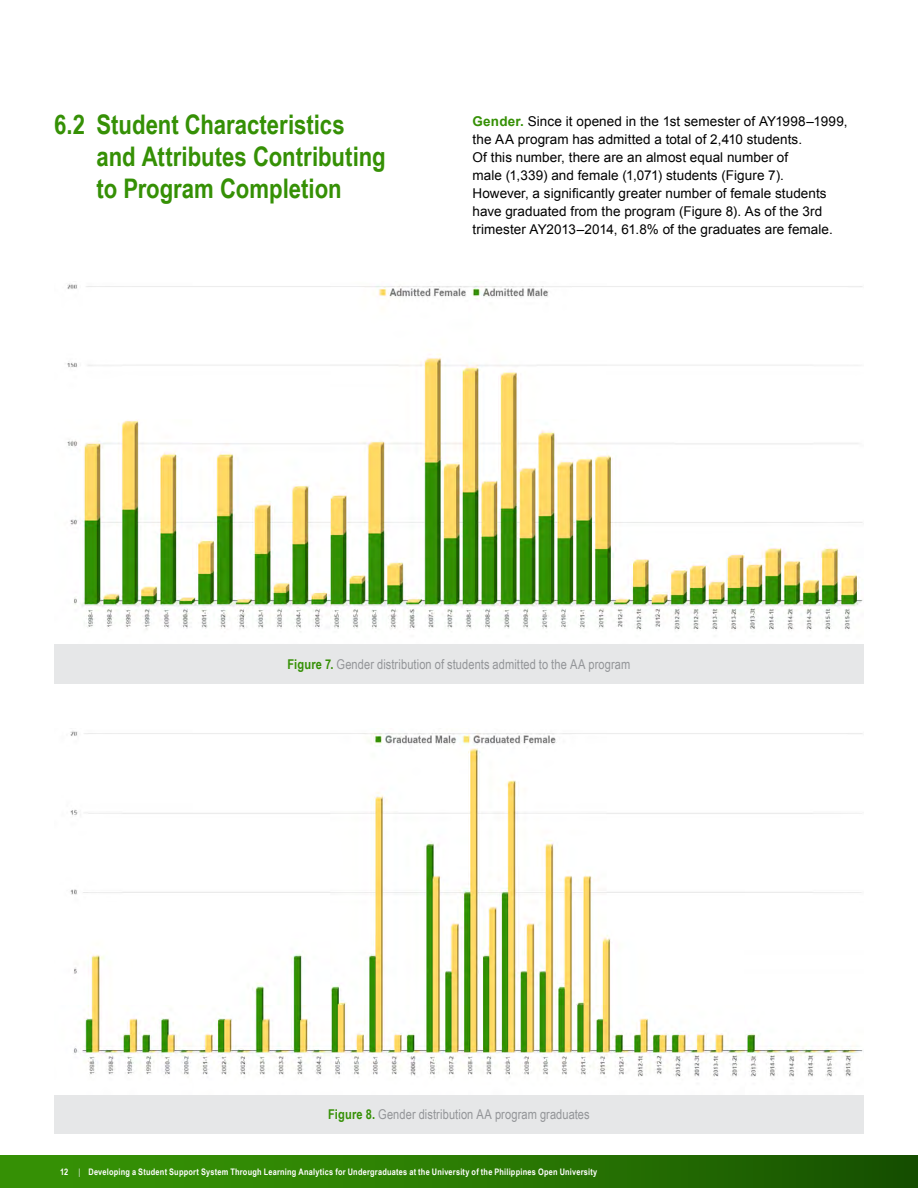
<style>
.page{position:relative;width:918px;height:1188px;background:#fff}
.page>*{position:absolute;margin:0;border:0;box-sizing:border-box;transform-origin:0 0}
.t1{font:700 27px/32.4px "Arial Narrow";color:#359005}
.t2{font:13.5px/18px "Arial";letter-spacing:.005em;color:#000}
.t3{font:13.5px "Arial Narrow";letter-spacing:.005em;color:#939598}
.t4{font:700 9px "Arial Narrow";letter-spacing:.025em;color:#fff}
.s1{font-weight:700;color:#359005}
.s2{font-weight:400;color:#eaf0ef}
</style>
<div class="page">
<div style="left:0;top:1156px;width:918px;height:32px;background:linear-gradient(to right,#3a9a06,#195501)"></div>
<hr style="left:917px;top:1156px;width:1px;height:32px;background:#144d00">
<img style="left:67px;top:284px;width:796px;height:348px">
<div style="left:54px;top:644px;width:810px;height:40px;background:#e6e7e8"></div>
<div style="left:54px;top:1094px;width:810px;height:40px;background:#e6e7e8"></div>
<img style="left:70px;top:731px;width:793px;height:347px">
<h1 class="t1" style="left:97px;top:107px;width:291px;text-indent:-43px">6.2 Student Characteristics and Attributes Contributing to Program Completion</h1>
<p class="t2" style="left:472px;top:112px;width:377px"><span class="s1">Gender.</span> Since it opened in the 1st semester of AY1998–1999, the AA program has admitted a total of 2,410 students.<br>Of this number, there are an almost equal number of<br>male (1,339) and female (1,071) students (Figure 7).<br>However, a significantly greater number of female students have graduated from the program (Figure 8). As of the 3rd trimester AY2013–2014, 61.8% of the graduates are female.</p>
<p class="t3" style="left:288px;top:654px;width:344px"><span class="s1">Figure 7.</span> Gender distribution of students admitted to the AA program</p>
<p class="t3" style="left:328px;top:1104px;width:263px"><span class="s1">Figure 8.</span> Gender distribution AA program graduates</p>
<p class="t4" style="left:60px;top:1165px;width:539px">12 <span class="s2">|</span> Developing a Student Support System Through Learning Analytics for Undergraduates at the University of the Philippines Open University</p>
</div>
